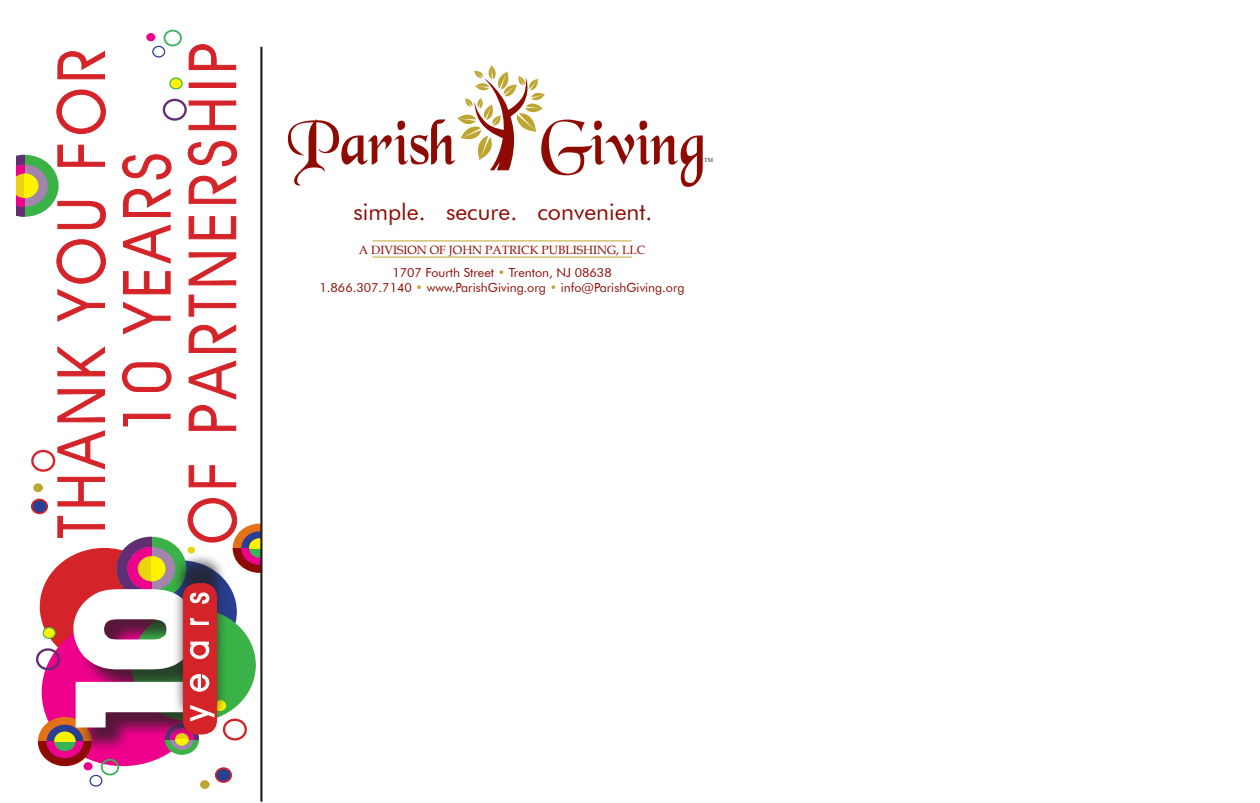
<style>
.page{position:relative;width:1260px;height:803px;background:#fff}
.page>*{position:absolute;margin:0;border:0;box-sizing:border-box;transform-origin:0 0}
.t1{font:67.2px "Black Chancery";color:#8d0b03;scale:.92 1}
.t2{font:65.6px/65.6px "Avant Guard Regular SWFTE";letter-spacing:.1em;color:#d42429;text-align:center;scale:.91 1}
.t3{font:32.2px "Avant Guard Regular SWFTE";color:#fff;scale:.91 1}
.t4{font:23.2px "Futura BT";color:#8d0b03}
.t5{font:12.6px/15px "Futura BT";color:#8d0b03;text-align:center}
.t6{font:12px "Book Antiqua";color:#8d0b03}
.t7{font:6px "Times New Roman";color:#241f1f}
.s1{color:#bca630}
</style>
<div class="page">
<svg style="left:56px;top:90px;width:50px;height:44px"></svg>
<svg style="left:57px;top:51px;width:48px;height:28px"></svg>
<svg style="left:189px;top:100px;width:47px;height:30px"></svg>
<svg style="left:189px;top:44px;width:47px;height:26px"></svg>
<div style="left:201px;top:780px;width:8px;height:8px;background:#bca630;border-radius:50%"></div>
<div style="left:200px;top:780px;width:10px;height:9px;border:1px solid #bca630;border-radius:50%"></div>
<div style="left:216px;top:768px;width:15px;height:14px;background:#2a3f91;border-radius:50%"></div>
<div style="left:215px;top:767px;width:17px;height:16px;border:2px solid #d42429;border-radius:50%"></div>
<div style="left:84px;top:762px;width:9px;height:8px;background:#ee008c;border-radius:50%"></div>
<div style="left:101px;top:758px;width:18px;height:17px;border:2px solid #39b25a;border-radius:50%"></div>
<div style="left:89px;top:774px;width:13px;height:12px;border:1px solid #2a3f91;border-radius:50%"></div>
<svg style="left:16px;top:141px;width:244px;height:625px"></svg>
<div style="left:146px;top:33px;width:9px;height:8px;background:#ee008c;border-radius:50%"></div>
<div style="left:164px;top:30px;width:18px;height:16px;border:2px solid #39b25a;border-radius:50%"></div>
<div style="left:152px;top:46px;width:13px;height:12px;border:1px solid #2a3f91;border-radius:50%"></div>
<div style="left:31px;top:450px;width:24px;height:22px;border:2px solid #d42429;border-radius:50%"></div>
<div style="left:34px;top:484px;width:8px;height:7px;background:#bca630;border-radius:50%"></div>
<div style="left:33px;top:483px;width:10px;height:9px;border:1px solid #bca630;border-radius:50%"></div>
<div style="left:32px;top:499px;width:15px;height:14px;background:#2a3f91;border-radius:50%"></div>
<div style="left:31px;top:498px;width:17px;height:16px;border:2px solid #d42429;border-radius:50%"></div>
<svg style="left:170px;top:78px;width:12px;height:11px"></svg>
<div style="left:169px;top:77px;width:14px;height:12px;border:1px solid #3ab247;border-radius:50%"></div>
<div style="left:163px;top:99px;width:24px;height:22px;border:2px solid #632d73;border-radius:50%"></div>
<hr style="left:260px;top:47px;width:3px;height:754px;background:#241f1f">
<hr style="left:372px;top:240px;width:260px;height:1px;background:#bca630">
<hr style="left:372px;top:257px;width:260px;height:1px;background:#bca630">
<svg style="left:457px;top:65px;width:88px;height:105px"></svg>
<h2 class="t2" style="left:48px;top:544px;width:552px;rotate:-90deg">thank you for<br>10 years<br>of partnership</h2>
<h3 class="t3" style="left:177px;top:720px;width:142px;rotate:-90deg">years</h3>
<h1 class="t1" style="left:288px;top:118px;width:185px">Parish</h1>
<h1 class="t1" style="left:541px;top:118px;width:180px">Giving</h1>
<p class="t7" style="left:704px;top:156px;width:11px">TM</p>
<h3 class="t4" style="left:353px;top:197px;width:300px">simple. secure. convenient.</h3>
<p class="t6" style="left:359px;top:241px;width:272px">A DIVISION OF JOHN PATRICK PUBLISHING, LLC</p>
<p class="t5" style="left:319px;top:265px;width:367px">1707 Fourth Street <span class="s1">•</span> Trenton, NJ 08638<br>1.866.307.7140 <span class="s1">•</span> www.ParishGiving.org <span class="s1">•</span> info@ParishGiving.org</p>
</div>
